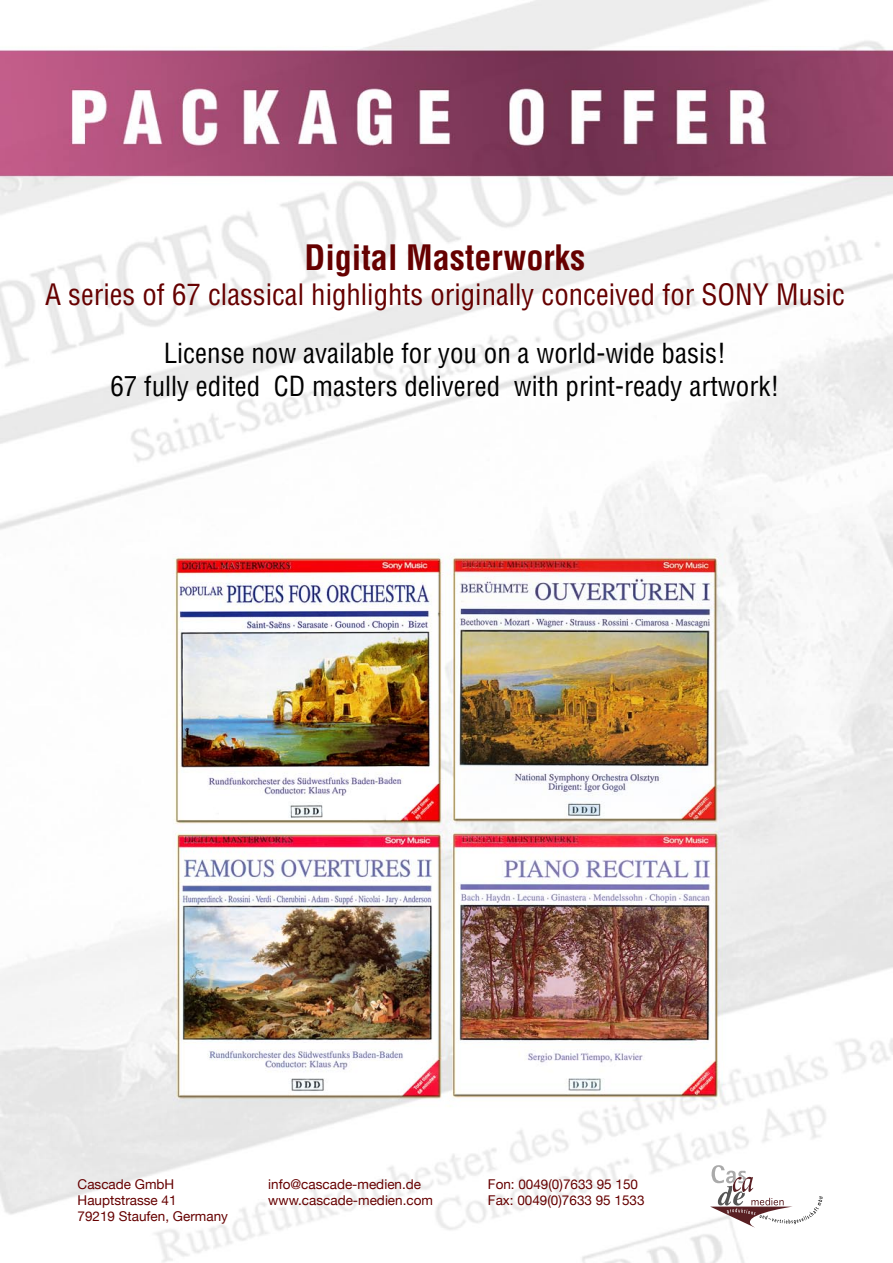
<style>
.page{position:relative;width:893px;height:1263px;background:#fff}
.page>*{position:absolute;margin:0;border:0;box-sizing:border-box;transform-origin:0 0}
.HTML_Address{font:700 condensed 34.2px "Helvetica";color:#600}
.HTML_Address-2{font:condensed 28.8px "Helvetica";color:#600}
.HTML_Address-3{font:condensed 27px "Helvetica";color:#000}
.t1{font:13.5px "Helvetica Neue";color:#600}
</style>
<div class="page">
<img style="left:0;top:0;width:893px;height:1263px">
<svg style="left:710px;top:1165px;width:113px;height:64px"></svg>
<p class="HTML_Address" style="left:304px;top:237px;width:282px">Digital Masterworks</p>
<p class="HTML_Address-2" style="left:45px;top:276px;width:801px">A series of 67 classical highlights originally conceived for SONY Music</p>
<p class="HTML_Address-3" style="left:164px;top:336px;width:564px">License now available for you on a world-wide basis!</p>
<p class="HTML_Address-3" style="left:110px;top:369px;width:670px">67 fully edited CD masters delivered with print-ready artwork!</p>
<p class="t1" style="left:78px;top:1176px;width:98px">Cascade GmbH</p>
<p class="t1" style="left:78px;top:1192px;width:101px">Hauptstrasse 41</p>
<p class="t1" style="left:78px;top:1208px;width:152px">79219 Staufen, Germany</p>
<p class="t1" style="left:268px;top:1176px;width:154px">info@cascade-medien.de</p>
<p class="t1" style="left:268px;top:1192px;width:166px">www.cascade-medien.com</p>
<p class="t1" style="left:488px;top:1176px;width:152px">Fon: 0049(0)7633 95 150</p>
<p class="t1" style="left:488px;top:1192px;width:158px">Fax: 0049(0)7633 95 1533</p>
</div>
